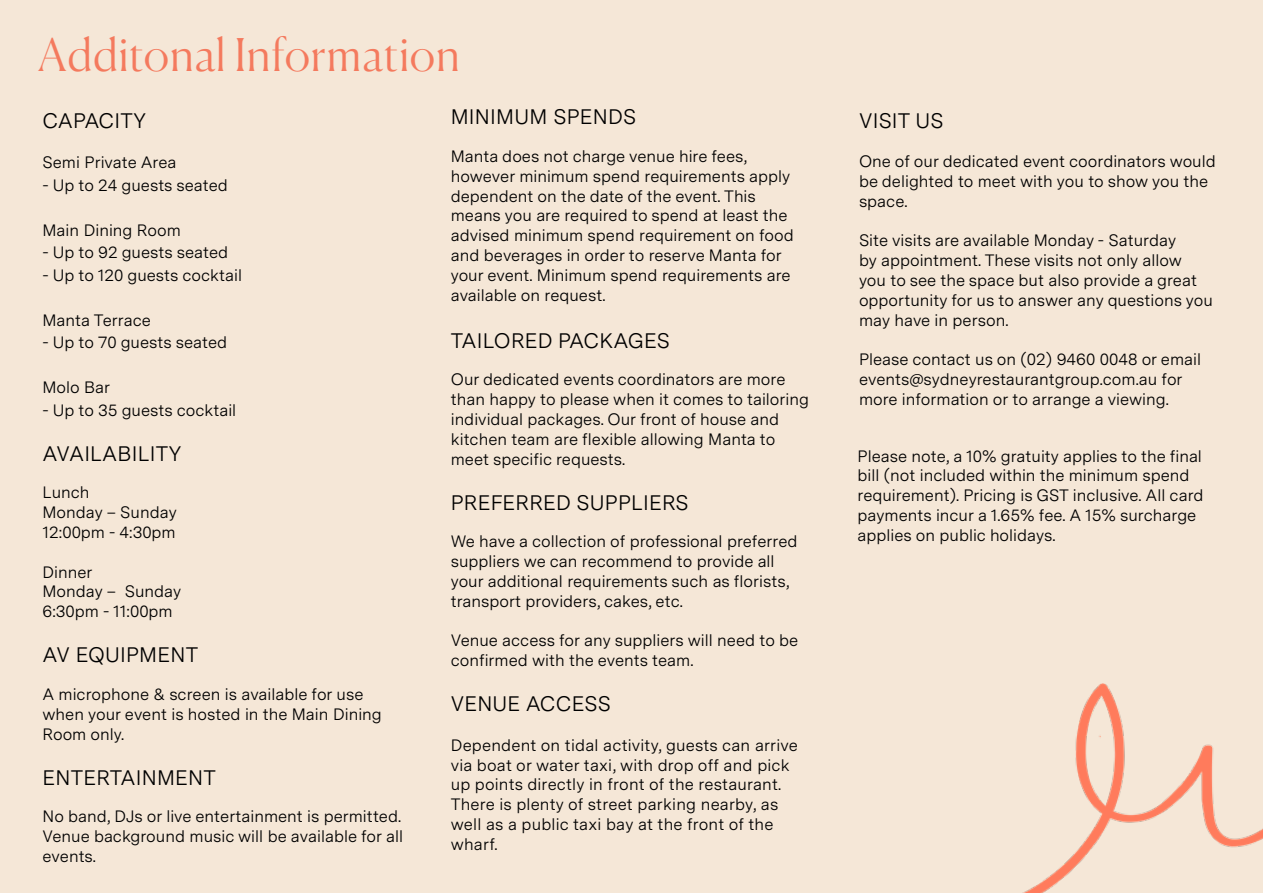
<style>
.page{position:relative;width:1263px;height:893px;background:#f5e7d7}
.page>*{position:absolute;margin:0;border:0;box-sizing:border-box;transform-origin:0 0}
.t1{font:300 45px "Canela";letter-spacing:.015em;color:#f47a5e}
.t2{font:21px "Messina Sans";letter-spacing:.01em;color:#000}
.t3{font:16.5px/19.8px "Messina Sans";color:#000}
</style>
<div class="page">
<img style="left:1022px;top:683px;width:241px;height:210px">
<h1 class="t1" style="left:38px;top:19px;width:423px">Additonal Information</h1>
<p class="t2" style="left:43px;top:104px;width:105px">CAPACITY</p>
<p class="t3" style="left:43px;top:152px;width:136px">Semi Private Area</p>
<p class="t3" style="left:43px;top:174px;width:187px">- Up to 24 guests seated</p>
<p class="t3" style="left:43px;top:219px;width:140px">Main Dining Room</p>
<p class="t3" style="left:43px;top:242px;width:187px">- Up to 92 guests seated</p>
<p class="t3" style="left:43px;top:264px;width:201px">- Up to 120 guests cocktail</p>
<p class="t3" style="left:43px;top:309px;width:110px">Manta Terrace</p>
<p class="t3" style="left:43px;top:332px;width:186px">- Up to 70 guests seated</p>
<p class="t3" style="left:43px;top:377px;width:69px">Molo Bar</p>
<p class="t3" style="left:43px;top:399px;width:195px">- Up to 35 guests cocktail</p>
<p class="t2" style="left:43px;top:437px;width:141px">AVAILABILITY</p>
<p class="t3" style="left:43px;top:482px;width:136px">Lunch<br>Monday – Sunday<br>12:00pm - 4:30pm</p>
<p class="t3" style="left:43px;top:561px;width:140px">Dinner<br>Monday – Sunday<br>6:30pm - 11:00pm</p>
<p class="t2" style="left:43px;top:639px;width:157px">AV EQUIPMENT</p>
<p class="t3" style="left:43px;top:684px;width:341px">A microphone &amp; screen is available for use when your event is hosted in the Main Dining<br>Room only.</p>
<p class="t2" style="left:43px;top:761px;width:175px">ENTERTAINMENT</p>
<p class="t3" style="left:43px;top:806px;width:362px">No band, DJs or live entertainment is permitted.<br>Venue background music will be available for all events.</p>
<p class="t2" style="left:451px;top:101px;width:187px">MINIMUM SPENDS</p>
<p class="t3" style="left:451px;top:146px;width:344px">Manta does not charge venue hire fees, however minimum spend requirements apply dependent on the date of the event. This means you are required to spend at least the advised minimum spend requirement on food and beverages in order to reserve Manta for your event. Minimum spend requirements are available on request.</p>
<p class="t2" style="left:451px;top:324px;width:221px">TAILORED PACKAGES</p>
<p class="t3" style="left:451px;top:369px;width:360px">Our dedicated events coordinators are more than happy to please when it comes to tailoring individual packages. Our front of house and kitchen team are flexible allowing Manta to meet specific requests.</p>
<p class="t2" style="left:451px;top:486px;width:239px">PREFERRED SUPPLIERS</p>
<p class="t3" style="left:451px;top:531px;width:348px">We have a collection of professional preferred suppliers we can recommend to provide all your additional requirements such as florists, transport providers, cakes, etc.</p>
<p class="t3" style="left:451px;top:630px;width:349px">Venue access for any suppliers will need to be confirmed with the events team.</p>
<p class="t2" style="left:451px;top:688px;width:162px">VENUE ACCESS</p>
<p class="t3" style="left:451px;top:734px;width:349px">Dependent on tidal activity, guests can arrive via boat or water taxi, with drop off and pick up points directly in front of the restaurant.<br>There is plenty of street parking nearby, as well as a public taxi bay at the front of the wharf.</p>
<p class="t2" style="left:859px;top:104px;width:86px">VISIT US</p>
<p class="t3" style="left:859px;top:151px;width:358px">One of our dedicated event coordinators would be delighted to meet with you to show you the space.</p>
<p class="t3" style="left:859px;top:230px;width:355px">Site visits are available Monday - Saturday<br>by appointment. These visits not only allow you to see the space but also provide a great opportunity for us to answer any questions you may have in person.</p>
<p class="t3" style="left:859px;top:349px;width:344px">Please contact us on (02) 9460 0048 or email events@sydneyrestaurantgroup.com.au for more information or to arrange a viewing.</p>
<p class="t3" style="left:857px;top:445px;width:347px">Please note, a 10% gratuity applies to the final bill (not included within the minimum spend requirement). Pricing is GST inclusive. All card payments incur a 1.65% fee. A 15% surcharge applies on public holidays.</p>
</div>
